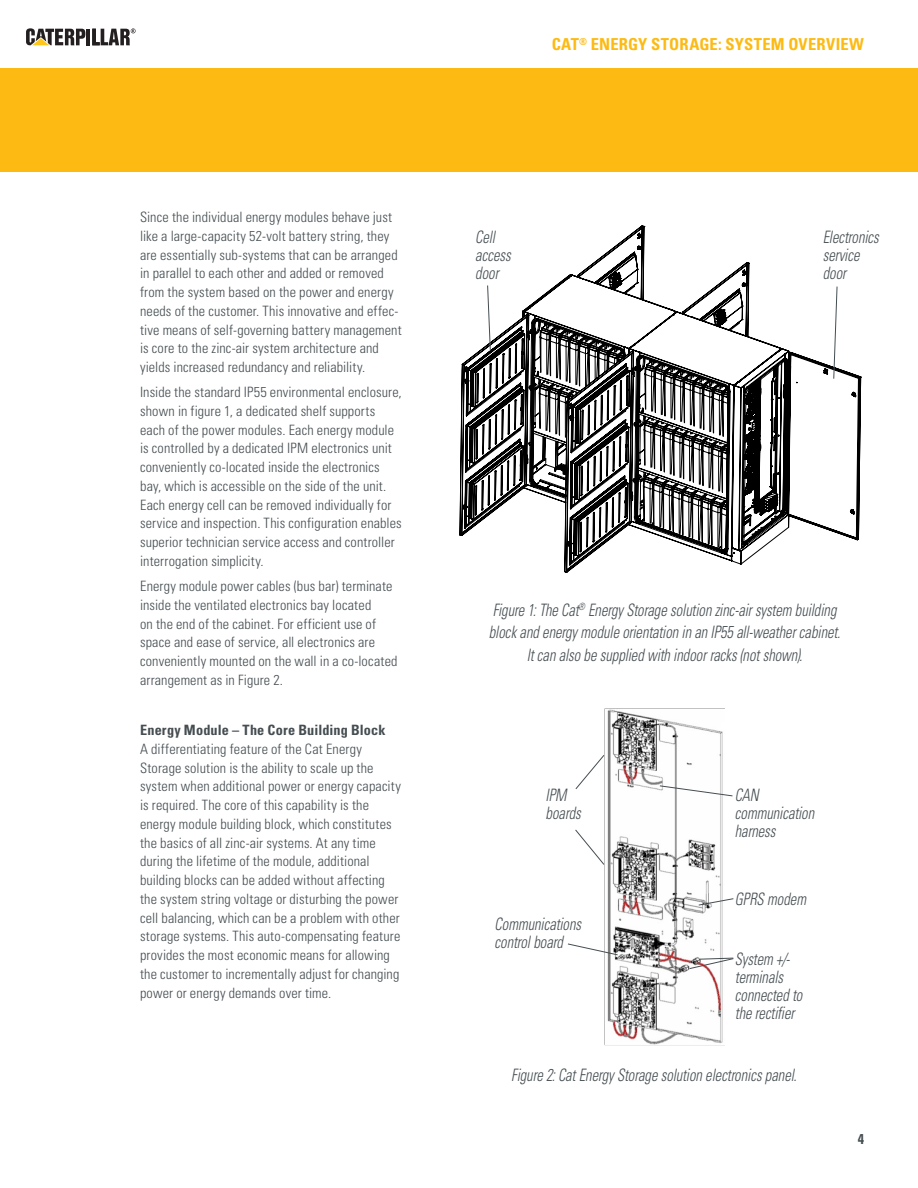
<style>
.page{position:relative;width:918px;height:1188px;background:#fff}
.page>*{position:absolute;margin:0;border:0;box-sizing:border-box;transform-origin:0 0}
.BULLETS{font:italic 300 condensed 17.1px/18px "Univers LT Std";letter-spacing:-.005em;color:#454d51;scale:.85 1}
.t1{font:700 condensed 16.5px "Univers LT Std";letter-spacing:.015em;color:#fcba13}
.BULLETS-2{font:300 condensed 14.25px/18.8px "Univers LT Std";letter-spacing:.01em;color:#454d51}
.t2{font:700 condensed 14.25px "Univers LT Std";color:#454d51}
.s1{font-weight:700}
</style>
<div class="page">
<hr style="left:87px;top:29px;width:3px;height:16px;background:#231f20">
<svg style="left:26px;top:28px;width:59px;height:17px"></svg>
<svg style="left:92px;top:28px;width:44px;height:17px"></svg>
<svg style="left:459px;top:225px;width:402px;height:348px"></svg>
<div style="left:0;top:68px;width:918px;height:104px;background:#fcba13"></div>
<img style="left:605px;top:709px;width:119px;height:337px">
<svg style="left:575px;top:754px;width:30px;height:36px"></svg>
<svg style="left:833px;top:286px;width:5px;height:93px"></svg>
<svg style="left:575px;top:829px;width:30px;height:37px"></svg>
<svg style="left:659px;top:785px;width:74px;height:12px"></svg>
<svg style="left:487px;top:285px;width:4px;height:66px"></svg>
<svg style="left:567px;top:943px;width:52px;height:13px"></svg>
<svg style="left:689px;top:957px;width:45px;height:13px"></svg>
<svg style="left:698px;top:898px;width:36px;height:8px"></svg>
<p class="BULLETS-2" style="left:140px;top:208px;width:263px">Since the individual energy modules behave just like a large-capacity 52-volt battery string, they are essentially sub-systems that can be arranged in parallel to each other and added or removed from the system based on the power and energy needs of the customer. This innovative and effec&shy;tive means of self-governing battery management is core to the zinc-air system architecture and yields increased redundancy and reliability.</p>
<p class="BULLETS-2" style="left:140px;top:383px;width:263px">Inside the standard IP55 environmental enclosure, shown in figure 1, a dedicated shelf supports each of the power modules. Each energy module is controlled by a dedicated IPM electronics unit conveniently co-located inside the electronics bay, which is accessible on the side of the unit.<br>Each energy cell can be removed individually for service and inspection. This configuration enables superior technician service access and controller interrogation simplicity.</p>
<p class="BULLETS-2" style="left:140px;top:577px;width:259px">Energy module power cables (bus bar) terminate inside the ventilated electronics bay located<br>on the end of the cabinet. For efficient use of space and ease of service, all electronics are conveniently mounted on the wall in a co-located arrangement as in Figure 2.</p>
<p class="BULLETS-2" style="left:140px;top:721px;width:262px"><span class="s1">Energy Module – The Core Building Block<br></span>A differentiating feature of the Cat Energy Storage solution is the ability to scale up the system when additional power or energy capacity is required. The core of this capability is the energy module building block, which constitutes the basics of all zinc-air systems. At any time during the lifetime of the module, additional building blocks can be added without affecting the system string voltage or disturbing the power cell balancing, which can be a problem with other storage systems. This auto-compensating feature provides the most economic means for allowing the customer to incrementally adjust for changing power or energy demands over time.</p>
<p class="t1" style="left:552px;top:35px;width:314px">CAT<sup>®</sup> ENERGY STORAGE: SYSTEM OVERVIEW</p>
<p class="BULLETS" style="left:475px;top:228px;width:43px">Cell access door</p>
<p class="BULLETS" style="left:823px;top:228px;width:68px">Electronics service door</p>
<p class="BULLETS" style="left:489px;top:599px;width:415px;line-height:22.5px;text-align:center">Figure 1: The Cat<sup>®</sup> Energy Storage solution zinc-air system building block and energy module orientation in an IP55 all-weather cabinet.<br>It can also be supplied with indoor racks (not shown).</p>
<p class="BULLETS" style="left:546px;top:786px;width:43px">IPM boards</p>
<p class="BULLETS" style="left:495px;top:915px;width:103px">Communications control board</p>
<p class="BULLETS" style="left:735px;top:786px;width:95px">CAN communication harness</p>
<p class="BULLETS" style="left:735px;top:891px;width:85px">GPRS modem</p>
<p class="BULLETS" style="left:735px;top:950px;width:81px">System +/- terminals connected to the rectifier</p>
<p class="BULLETS" style="left:511px;top:1066px;width:337px">Figure 2: Cat Energy Storage solution electronics panel.</p>
<p class="t2" style="left:858px;top:1130px;width:8px">4</p>
</div>
